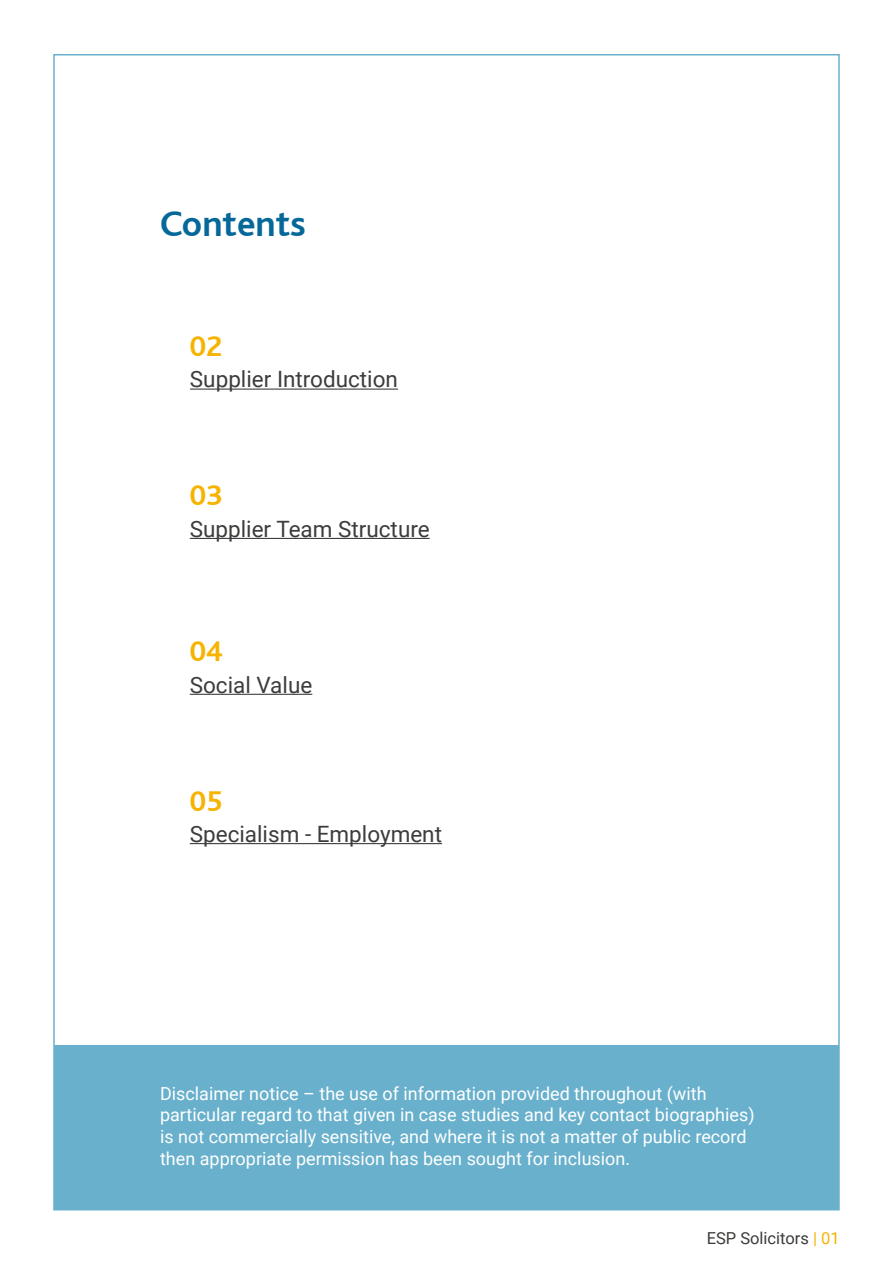
<style>
.page{position:relative;width:893px;height:1263px;background:#fff}
.page>*{position:absolute;margin:0;border:0;box-sizing:border-box;transform-origin:0 0}
.t1{font:700 37.5px "Bliss";color:#056899}
.t2{font:700 30px "Bliss";color:#f6b300}
.t3{font:22.5px "Roboto";color:#3c3c3b}
.t4{font:18px/21.6px "Roboto";color:#fff}
.t5{font:16.5px "Roboto";color:#3c3c3b}
.s1{color:#f6b300}
</style>
<div class="page">
<div style="left:54px;top:1045px;width:785px;height:164px;background:#68b0cc"></div>
<hr style="left:190px;top:389px;width:208px;height:1px;background:#3c3c3b">
<hr style="left:190px;top:843px;width:252px;height:1px;background:#3c3c3b">
<hr style="left:190px;top:538px;width:240px;height:1px;background:#3c3c3b">
<hr style="left:190px;top:694px;width:122px;height:1px;background:#3c3c3b">
<h1 class="t1" style="left:160px;top:204px;width:147px">Contents</h1>
<h2 class="t2" style="left:190px;top:331px;width:34px">02</h2>
<p class="t3" style="left:190px;top:364px;width:210px">Supplier Introduction</p>
<h2 class="t2" style="left:190px;top:480px;width:34px">03</h2>
<p class="t3" style="left:190px;top:513px;width:241px">Supplier Team Structure</p>
<h2 class="t2" style="left:190px;top:635px;width:34px">04</h2>
<p class="t3" style="left:190px;top:669px;width:124px">Social Value</p>
<h2 class="t2" style="left:190px;top:785px;width:34px">05</h2>
<p class="t3" style="left:190px;top:818px;width:254px">Specialism - Employment</p>
<p class="t4" style="left:160px;top:1082px;width:596px">Disclaimer notice – the use of information provided throughout (with particular regard to that given in case studies and key contact biographies) is not commercially sensitive, and where it is not a matter of public record then appropriate permission has been sought for inclusion.</p>
<p class="t5" style="left:707px;top:1227px;width:134px">ESP Solicitors <span class="s1">| 01</span></p>
</div>
